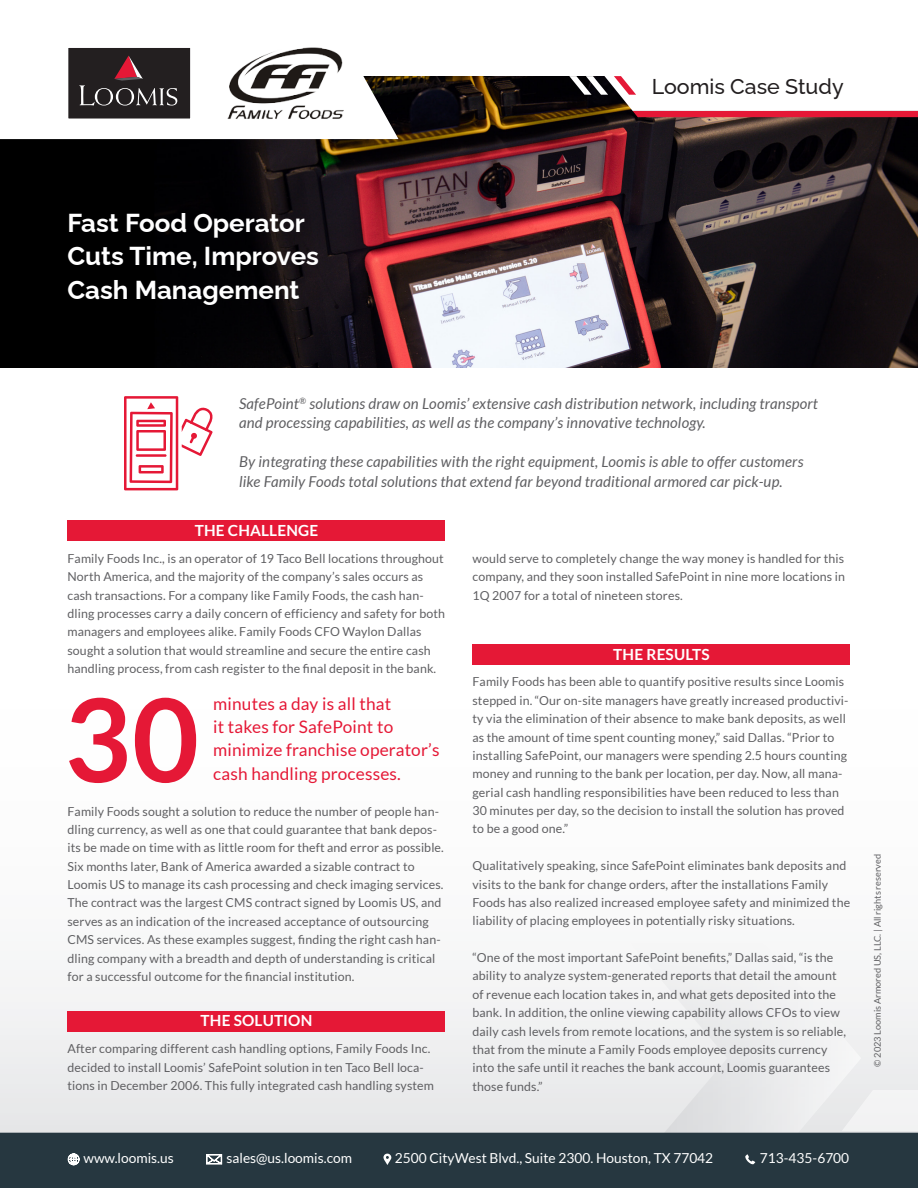
<style>
.page{position:relative;width:918px;height:1188px;background:#fff}
.page>*{position:absolute;margin:0;border:0;box-sizing:border-box;transform-origin:0 0}
.Number_List_Level_2{font:700 115.5px "Lato";color:#e51836}
.Bebas_HEADERS{font:700 25.95px "Raleway";color:#fff}
.Bebas_HEADERS-2{font:500 21.45px "Raleway";color:#231f20}
.Number_List_Level_2-2{font:17.25px/23.2px "Lato";letter-spacing:.01em;color:#e51836}
.Titillium_CONTENTS{font:700 15.3px "Lato";letter-spacing:.01em;color:#fff}
.t1{font:italic 15px/19.5px "Lato";letter-spacing:.01em;color:#5f5f62}
.t2{font:13.8px "Lato";color:#fff}
.t3{font:12.3px/18.3px "Lato";letter-spacing:.01em;color:#5f5f62}
.t4{font:9.15px "Lato";color:#5f5f62}
</style>
<div class="page">
<div style="left:0;top:573px;width:918px;height:615px;background:linear-gradient(to bottom,#fff,#eae9ea)"></div>
<div style="left:861px;top:1090px;width:57px;height:41px;background:#f3f3f4"></div>
<svg style="left:548px;top:848px;width:313px;height:285px"></svg>
<div style="left:0;top:1133px;width:918px;height:55px;background:#263740"></div>
<svg style="left:383px;top:1154px;width:8px;height:11px"></svg>
<svg style="left:745px;top:1154px;width:10px;height:10px"></svg>
<svg style="left:68px;top:1153px;width:12px;height:12px"></svg>
<svg style="left:206px;top:1154px;width:16px;height:10px"></svg>
<img style="left:0;top:76px;width:918px;height:291px">
<svg style="left:543px;top:76px;width:375px;height:41px"></svg>
<div style="left:68px;top:520px;width:378px;height:21px;background:#e51836"></div>
<div style="left:68px;top:1011px;width:378px;height:20px;background:#e51836"></div>
<div style="left:472px;top:644px;width:378px;height:20px;background:#e51836"></div>
<svg style="left:124px;top:396px;width:89px;height:94px"></svg>
<img style="left:288px;top:47px;width:45px;height:4px">
<div style="left:68px;top:47px;width:123px;height:72px;background:#231f20"></div>
<div style="left:68px;top:47px;width:123px;height:72px;border:1px solid #fff"></div>
<svg style="left:0;top:51px;width:399px;height:88px"></svg>
<p class="Bebas_HEADERS-2" style="left:652px;top:69px;width:194px">Loomis Case Study</p>
<p class="Bebas_HEADERS" style="left:68px;top:202px;width:239px">Fast Food Operator</p>
<p class="Bebas_HEADERS" style="left:68px;top:236px;width:253px">Cuts Time, Improves</p>
<p class="Bebas_HEADERS" style="left:68px;top:269px;width:234px">Cash Management</p>
<p class="t1" style="left:239px;top:394px;width:580px">SafePoint<sup>®</sup> solutions draw on Loomis’ extensive cash distribution network, including transport and processing capabilities, as well as the company’s innovative technology.</p>
<p class="t1" style="left:239px;top:453px;width:566px">By integrating these capabilities with the right equipment, Loomis is able to offer customers like Family Foods total solutions that extend far beyond traditional armored car pick-up.</p>
<p class="Titillium_CONTENTS" style="left:195px;top:522px;width:125px">THE CHALLENGE</p>
<p class="t3" style="left:68px;top:549px;width:379px">Family Foods Inc., is an operator of 19 Taco Bell locations throughout North America, and the majority of the company’s sales occurs as cash transactions. For a company like Family Foods, the cash han&shy;dling processes carry a daily concern of efficiency and safety for both managers and employees alike. Family Foods CFO Waylon Dallas sought a solution that would streamline and secure the entire cash handling process, from cash register to the final deposit in the bank.</p>
<p class="Number_List_Level_2" style="left:64px;top:674px;width:137px">30</p>
<p class="Number_List_Level_2-2" style="left:213px;top:692px;width:228px">minutes a day is all that<br>it takes for SafePoint to minimize franchise operator’s</p>
<p class="Number_List_Level_2-2" style="left:213px;top:762px;width:189px">cash handling processes.</p>
<p class="t3" style="left:68px;top:802px;width:378px">Family Foods sought a solution to reduce the number of people han&shy;dling currency, as well as one that could guarantee that bank depos&shy;its be made on time with as little room for theft and error as possible.<br>Six months later, Bank of America awarded a sizable contract to Loomis US to manage its cash processing and check imaging services.<br>The contract was the largest CMS contract signed by Loomis US, and serves as an indication of the increased acceptance of outsourcing CMS services. As these examples suggest, finding the right cash han&shy;dling company with a breadth and depth of understanding is critical for a successful outcome for the financial institution.</p>
<p class="Titillium_CONTENTS" style="left:201px;top:1012px;width:113px">THE SOLUTION</p>
<p class="t3" style="left:68px;top:1040px;width:368px">After comparing different cash handling options, Family Foods Inc. decided to install Loomis’ SafePoint solution in ten Taco Bell loca&shy;tions in December 2006. This fully integrated cash handling system</p>
<p class="t3" style="left:472px;top:549px;width:374px;text-align:justify">would serve to completely change the way money is handled for this company, and they soon installed SafePoint in nine more locations in 1Q 2007 for a total of nineteen stores.</p>
<p class="Titillium_CONTENTS" style="left:613px;top:645px;width:98px">THE RESULTS</p>
<p class="t3" style="left:472px;top:673px;width:378px">Family Foods has been able to quantify positive results since Loomis stepped in. “Our on-site managers have greatly increased productivi&shy;ty via the elimination of their absence to make bank deposits, as well as the amount of time spent counting money,” said Dallas. “Prior to installing SafePoint, our managers were spending 2.5 hours counting money and running to the bank per location, per day. Now, all mana&shy;gerial cash handling responsibilities have been reduced to less than 30 minutes per day, so the decision to install the solution has proved to be a good one.”</p>
<p class="t3" style="left:472px;top:857px;width:379px">Qualitatively speaking, since SafePoint eliminates bank deposits and visits to the bank for change orders, after the installations Family Foods has also realized increased employee safety and minimized the liability of placing employees in potentially risky situations.</p>
<p class="t3" style="left:472px;top:948px;width:375px">“One of the most important SafePoint benefits,” Dallas said, “is the ability to analyze system-generated reports that detail the amount of revenue each location takes in, and what gets deposited into the bank. In addition, the online viewing capability allows CFOs to view daily cash levels from remote locations, and the system is so reliable, that from the minute a Family Foods employee deposits currency into the safe until it reaches the bank account, Loomis guarantees those funds.”</p>
<p class="t4" style="left:873px;top:1067px;width:214px;rotate:-90deg">© 2023 Loomis Armored US, LLC. | All rights reserved</p>
<p class="t2" style="left:83px;top:1150px;width:92px">www.loomis.us</p>
<p class="t2" style="left:227px;top:1150px;width:127px">sales@us.loomis.com</p>
<p class="t2" style="left:395px;top:1150px;width:320px">2500 CityWest Blvd., Suite 2300. Houston, TX 77042</p>
<p class="t2" style="left:760px;top:1150px;width:91px">713-435-6700</p>
</div>
